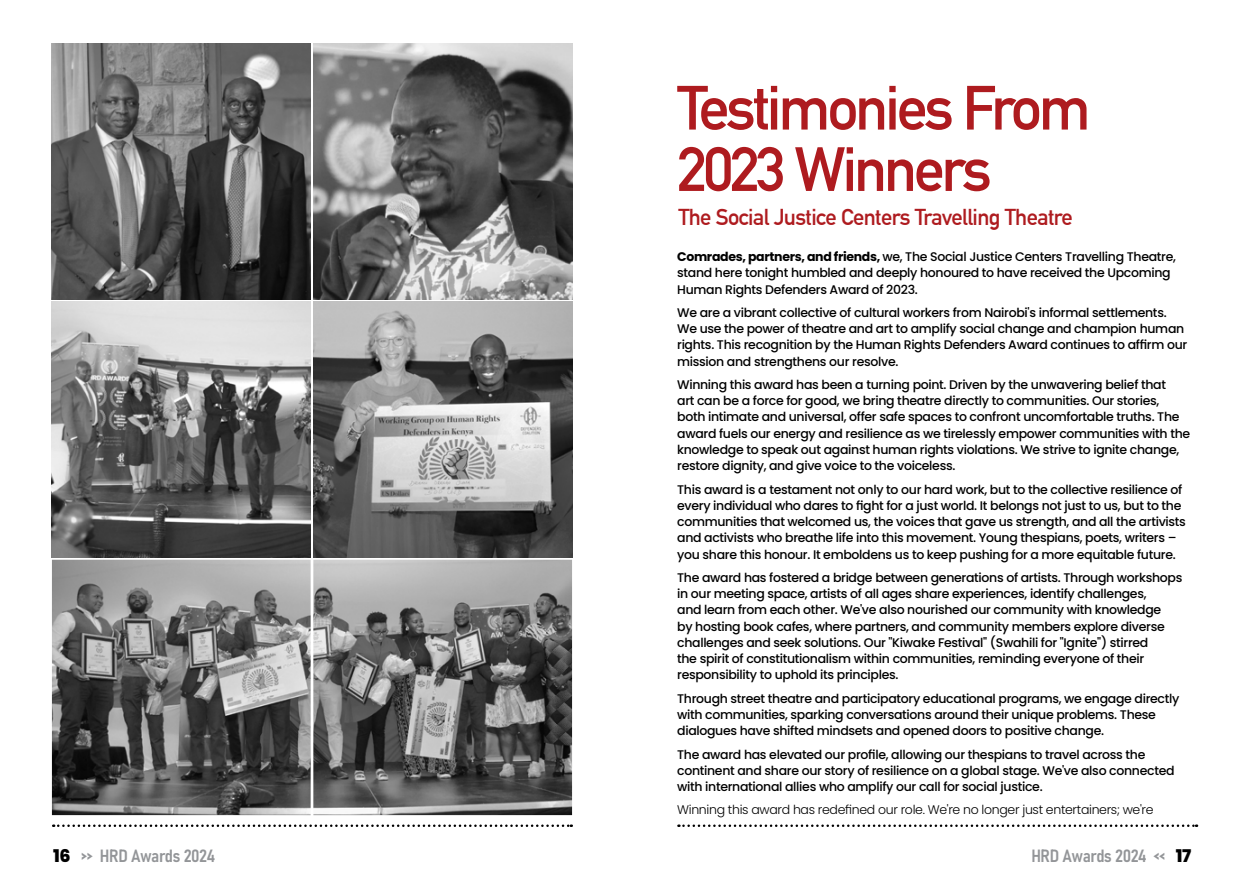
<style>
.page{position:relative;width:1248px;height:886px;background:#fff}
.page>*{position:absolute;margin:0;border:0;box-sizing:border-box;transform-origin:0 0}
.t1{font:700 61.38px/61.4px "DIN Alternate";letter-spacing:-.05em;color:#ae1b1f}
.t2{font:700 22.5px "DIN Alternate";letter-spacing:-.025em;color:#ae1b1f}
.t3{font:17.5px "Bahnschrift";letter-spacing:-.025em;color:#939598}
.t4{font:500 12.5px/16.2px "Poppins";letter-spacing:-.025em;color:#000}
.t5{font:300 12.5px "Poppins";letter-spacing:-.025em;color:#000}
.s1{font-weight:700}
.s2{font-family:"Poppins";font-weight:800;color:#000}
</style>
<div class="page">
<svg style="left:53px;top:824px;width:518px;height:3px"></svg>
<svg style="left:678px;top:824px;width:518px;height:3px"></svg>
<img style="left:52px;top:44px;width:258px;height:255px">
<img style="left:313px;top:44px;width:259px;height:255px">
<img style="left:52px;top:302px;width:258px;height:255px">
<img style="left:313px;top:302px;width:259px;height:255px">
<img style="left:52px;top:560px;width:520px;height:255px">
<h1 class="t1" style="left:677px;top:73px;width:415px">Testimonies From<br>2023 Winners</h1>
<h2 class="t2" style="left:678px;top:200px;width:396px">The Social Justice Centers Travelling Theatre</h2>
<p class="t4" style="left:677px;top:249px;width:500px"><span class="s1">Comrades, partners, and friends,</span> we, The Social Justice Centers Travelling Theatre, stand here tonight humbled and deeply honoured to have received the Upcoming<br>Human Rights Defenders Award of 2023.</p>
<p class="t4" style="left:677px;top:304px;width:511px">We are a vibrant collective of cultural workers from Nairobi's informal settlements.<br>We use the power of theatre and art to amplify social change and champion human rights. This recognition by the Human Rights Defenders Award continues to affirm our mission and strengthens our resolve.</p>
<p class="t4" style="left:677px;top:376px;width:514px">Winning this award has been a turning point. Driven by the unwavering belief that<br>art can be a force for good, we bring theatre directly to communities. Our stories, both intimate and universal, offer safe spaces to confront uncomfortable truths. The award fuels our energy and resilience as we tirelessly empower communities with the knowledge to speak out against human rights violations. We strive to ignite change, restore dignity, and give voice to the voiceless.</p>
<p class="t4" style="left:677px;top:481px;width:510px">This award is a testament not only to our hard work, but to the collective resilience of every individual who dares to fight for a just world. It belongs not just to us, but to the communities that welcomed us, the voices that gave us strength, and all the artivists and activists who breathe life into this movement. Young thespians, poets, writers – you share this honour. It emboldens us to keep pushing for a more equitable future.</p>
<p class="t4" style="left:677px;top:569px;width:506px">The award has fostered a bridge between generations of artists. Through workshops in our meeting space, artists of all ages share experiences, identify challenges,<br>and learn from each other. We've also nourished our community with knowledge<br>by hosting book cafes, where partners, and community members explore diverse challenges and seek solutions. Our "Kiwake Festival" (Swahili for "Ignite") stirred<br>the spirit of constitutionalism within communities, reminding everyone of their responsibility to uphold its principles.</p>
<p class="t4" style="left:677px;top:690px;width:503px">Through street theatre and participatory educational programs, we engage directly with communities, sparking conversations around their unique problems. These dialogues have shifted mindsets and opened doors to positive change.</p>
<p class="t4" style="left:677px;top:746px;width:499px">The award has elevated our profile, allowing our thespians to travel across the continent and share our story of resilience on a global stage. We've also connected with international allies who amplify our call for social justice.</p>
<p class="t5" style="left:677px;top:803px;width:478px">Winning this award has redefined our role. We're no longer just entertainers; we're</p>
<h3 class="t3" style="left:53px;top:843px;width:163px"><span class="s2">16</span> &gt;&gt; HRD Awards 2024</h3>
<h3 class="t3" style="left:1031px;top:843px;width:161px">HRD Awards 2024 &lt;&lt; <span class="s2">17</span></h3>
</div>
